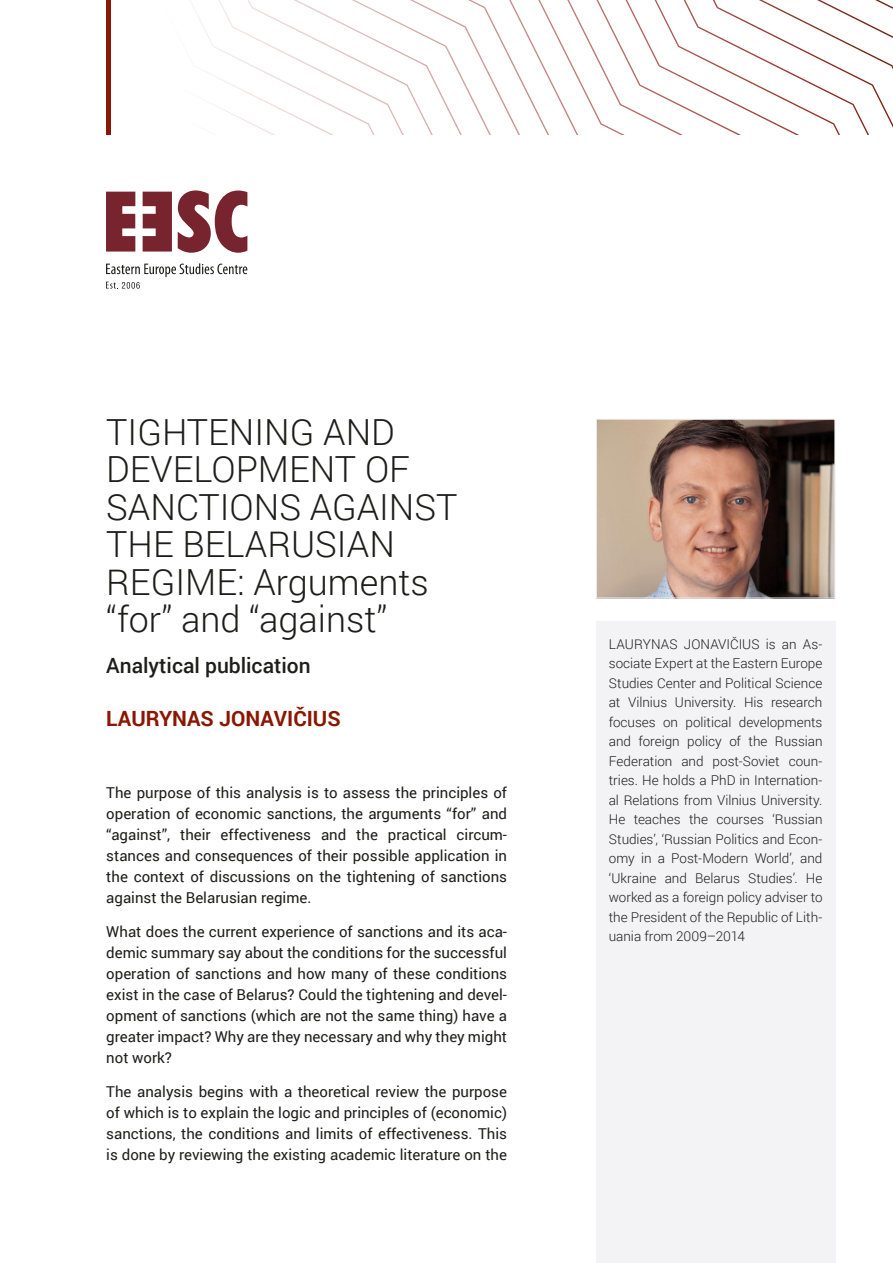
<style>
.page{position:relative;width:893px;height:1263px;background:#fff}
.page>*{position:absolute;margin:0;border:0;box-sizing:border-box;transform-origin:0 0}
.t1{font:300 36px/37.5px "Roboto";color:#1d1d1b}
.t2{font:500 21px "Roboto";color:#1d1d1b}
.t3{font:700 21px "Roboto";color:#8a1702}
._04_body{font:15px/21px "Roboto";color:#1d1d1b;text-align:justify}
.t4{font:300 13.5px/19.5px "Roboto";color:#1d1d1b;text-align:justify}
</style>
<div class="page">
<div style="left:106px;top:0;width:5px;height:135px;background:#8a1702"></div>
<svg style="left:190px;top:0;width:703px;height:135px"></svg>
<svg style="left:106px;top:190px;width:141px;height:63px"></svg>
<svg style="left:106px;top:263px;width:141px;height:26px"></svg>
<div style="left:596px;top:622px;width:239px;height:641px;background:#f3f3f5"></div>
<img style="left:598px;top:421px;width:235px;height:175px">
<div style="left:596px;top:419px;width:239px;height:179px;border:1px solid #ededed"></div>
<p class="t1" style="left:106px;top:412px;width:353px">TIGHTENING AND<br>DEVELOPMENT OF<br>SANCTIONS AGAINST<br>THE BELARUSIAN<br>REGIME: Arguments “for” and “against”</p>
<p class="t2" style="left:106px;top:651px;width:206px">Analytical publication</p>
<p class="t3" style="left:106px;top:703px;width:236px">LAURYNAS JONAVIČIUS</p>
<p class="_04_body" style="left:106px;top:782px;width:402px">The purpose of this analysis is to assess the principles of operation of economic sanctions, the arguments “for” and “against”, their effectiveness and the practical circum&shy;stances and consequences of their possible application in the context of discussions on the tightening of sanctions against the Belarusian regime.</p>
<p class="_04_body" style="left:106px;top:920px;width:402px">What does the current experience of sanctions and its aca&shy;demic summary say about the conditions for the successful operation of sanctions and how many of these conditions exist in the case of Belarus? Could the tightening and devel&shy;opment of sanctions (which are not the same thing) have a greater impact? Why are they necessary and why they might not work?</p>
<p class="_04_body" style="left:106px;top:1080px;width:402px">The analysis begins with a theoretical review the purpose of which is to explain the logic and principles of (economic) sanctions, the conditions and limits of effectiveness. This is done by reviewing the existing academic literature on the</p>
<p class="t4" style="left:609px;top:634px;width:215px">LAURYNAS JONAVIČIUS is an As&shy;sociate Expert at the Eastern Europe Studies Center and Political Science at Vilnius University. His research focuses on political developments and foreign policy of the Russian Federation and post-Soviet coun&shy;tries. He holds a PhD in Internation&shy;al Relations from Vilnius University.<br>He teaches the courses ‘Russian Studies’, ‘Russian Politics and Econ&shy;omy in a Post-Modern World’, and ‘Ukraine and Belarus Studies’. He worked as a foreign policy adviser to the President of the Republic of Lith&shy;uania from 2009–2014</p>
</div>
